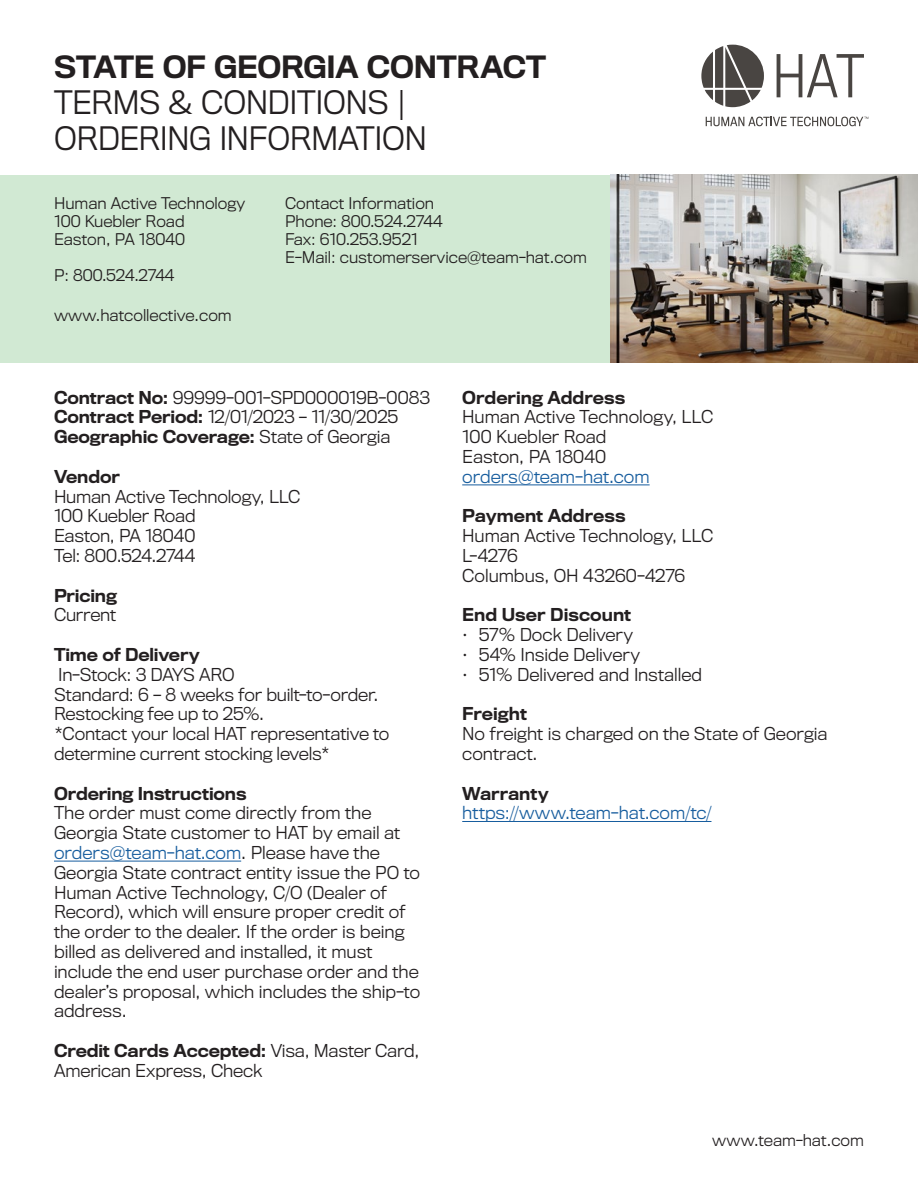
<style>
.page{position:relative;width:918px;height:1188px;background:#fff}
.page>*{position:absolute;margin:0;border:0;box-sizing:border-box;transform-origin:0 0}
.t1{font:300 30px/36px "Titling Gothic FB";letter-spacing:-.015em;color:#231f20}
.t2{font:500 28.5px "Titling Gothic FB";letter-spacing:-.01em;color:#231f20}
.t3{font:300 16.5px/19.8px "Titling Gothic FB";letter-spacing:-.005em;color:#231f20}
.t4{font:500 16.5px "Titling Gothic FB";color:#231f20}
.t5{font:300 16.5px "Titling Gothic FB";color:#175d9e}
.t6{font:300 16.5px "Titling Gothic FB";letter-spacing:-.025em;color:#231f20}
.t7{font:300 15px "Titling Gothic FB";color:#231f20}
.s1{font-weight:500}
.s2{font-weight:300}
.s3{color:#175d9e}
</style>
<div class="page">
<hr style="left:54px;top:861px;width:187px;height:1px;background:#175d9e">
<hr style="left:462px;top:485px;width:188px;height:1px;background:#175d9e">
<hr style="left:462px;top:821px;width:249px;height:1px;background:#175d9e">
<div style="left:0;top:175px;width:918px;height:188px;background:#d1e9d3"></div>
<svg style="left:777px;top:54px;width:87px;height:43px"></svg>
<svg style="left:701px;top:45px;width:63px;height:62px"></svg>
<svg style="left:706px;top:117px;width:162px;height:9px"></svg>
<img style="left:610px;top:175px;width:308px;height:188px">
<p class="t2" style="left:54px;top:50px;width:493px">STATE OF GEORGIA CONTRACT</p>
<p class="t1" style="left:54px;top:84px;width:375px">TERMS &amp; CONDITIONS |<br>ORDERING INFORMATION</p>
<p class="t7" style="left:54px;top:195px;width:193px">Human Active Technology</p>
<p class="t7" style="left:54px;top:213px;width:132px">100 Kuebler Road</p>
<p class="t7" style="left:54px;top:231px;width:132px">Easton, PA 18040</p>
<p class="t7" style="left:54px;top:267px;width:122px">P: 800.524.2744</p>
<p class="t7" style="left:54px;top:306px;width:179px">www.hatcollective.com</p>
<p class="t7" style="left:285px;top:195px;width:151px">Contact Information</p>
<p class="t7" style="left:285px;top:213px;width:159px">Phone: 800.524.2744</p>
<p class="t7" style="left:285px;top:231px;width:134px">Fax: 610.253.9521</p>
<p class="t7" style="left:285px;top:249px;width:303px">E-Mail: customerservice@team-hat.com</p>
<p class="t3" style="left:54px;top:387px;width:378px"><span class="s1">Contract No:</span> 99999-001-SPD000019B-0083</p>
<p class="t3" style="left:54px;top:407px;width:346px"><span class="s1">Contract Period:</span> 12/01/2023 – 11/30/2025</p>
<p class="t4" style="left:54px;top:427px;width:338px">Geographic Coverage: <span class="s2">State of Georgia</span></p>
<p class="t4" style="left:54px;top:466px;width:67px">Vendor</p>
<p class="t3" style="left:54px;top:486px;width:248px">Human Active Technology, LLC</p>
<p class="t3" style="left:54px;top:506px;width:143px">100 Kuebler Road</p>
<p class="t3" style="left:54px;top:526px;width:143px">Easton, PA 18040</p>
<p class="t3" style="left:54px;top:546px;width:143px">Tel: 800.524.2744</p>
<p class="t4" style="left:54px;top:585px;width:64px">Pricing</p>
<p class="t3" style="left:54px;top:605px;width:64px">Current</p>
<p class="t4" style="left:54px;top:644px;width:147px">Time of Delivery</p>
<p class="t6" style="left:58px;top:665px;width:178px">In-Stock: 3 DAYS ARO</p>
<p class="t3" style="left:54px;top:684px;width:326px">Standard: 6 – 8 weeks for built-to-order.</p>
<p class="t3" style="left:54px;top:704px;width:212px">Restocking fee up to 25%.</p>
<p class="t3" style="left:54px;top:724px;width:337px">*Contact your local HAT representative to determine current stocking levels*</p>
<p class="t4" style="left:54px;top:783px;width:194px">Ordering Instructions</p>
<p class="t3" style="left:54px;top:803px;width:368px">The order must come directly from the Georgia State customer to HAT by email at <span class="s3">orders@team-hat.com</span>. Please have the Georgia State contract entity issue the PO to Human Active Technology, C/O (Dealer of Record), which will ensure proper credit of the order to the dealer. If the order is being billed as delivered and installed, it must include the end user purchase order and the dealer’s proposal, which includes the ship-to address.</p>
<p class="t3" style="left:54px;top:1041px;width:367px"><span class="s1">Credit Cards Accepted:</span> Visa, Master Card,<br>American Express, Check</p>
<p class="t4" style="left:462px;top:387px;width:165px">Ordering Address</p>
<p class="t3" style="left:462px;top:407px;width:253px">Human Active Technology, LLC</p>
<p class="t3" style="left:462px;top:427px;width:146px">100 Kuebler Road</p>
<p class="t3" style="left:462px;top:447px;width:145px">Easton, PA 18040</p>
<p class="t5" style="left:462px;top:467px;width:189px">orders@team-hat.com</p>
<p class="t4" style="left:462px;top:506px;width:165px">Payment Address</p>
<p class="t3" style="left:462px;top:526px;width:253px">Human Active Technology, LLC</p>
<p class="t3" style="left:462px;top:546px;width:57px">L-4276</p>
<p class="t3" style="left:462px;top:565px;width:225px">Columbus, OH 43260-4276</p>
<p class="t4" style="left:462px;top:605px;width:170px">End User Discount</p>
<p class="t3" style="left:462px;top:625px;width:173px">• 57% Dock Delivery</p>
<p class="t3" style="left:462px;top:645px;width:179px">• 54% Inside Delivery</p>
<p class="t3" style="left:462px;top:664px;width:241px">• 51% Delivered and Installed</p>
<p class="t4" style="left:462px;top:704px;width:66px">Freight</p>
<p class="t3" style="left:462px;top:724px;width:367px">No freight is charged on the State of Georgia contract.</p>
<p class="t4" style="left:462px;top:783px;width:88px">Warranty</p>
<p class="t5" style="left:462px;top:803px;width:251px">https://www.team-hat.com/tc/</p>
<p class="t7" style="left:712px;top:1131px;width:153px">www.team-hat.com</p>
</div>
